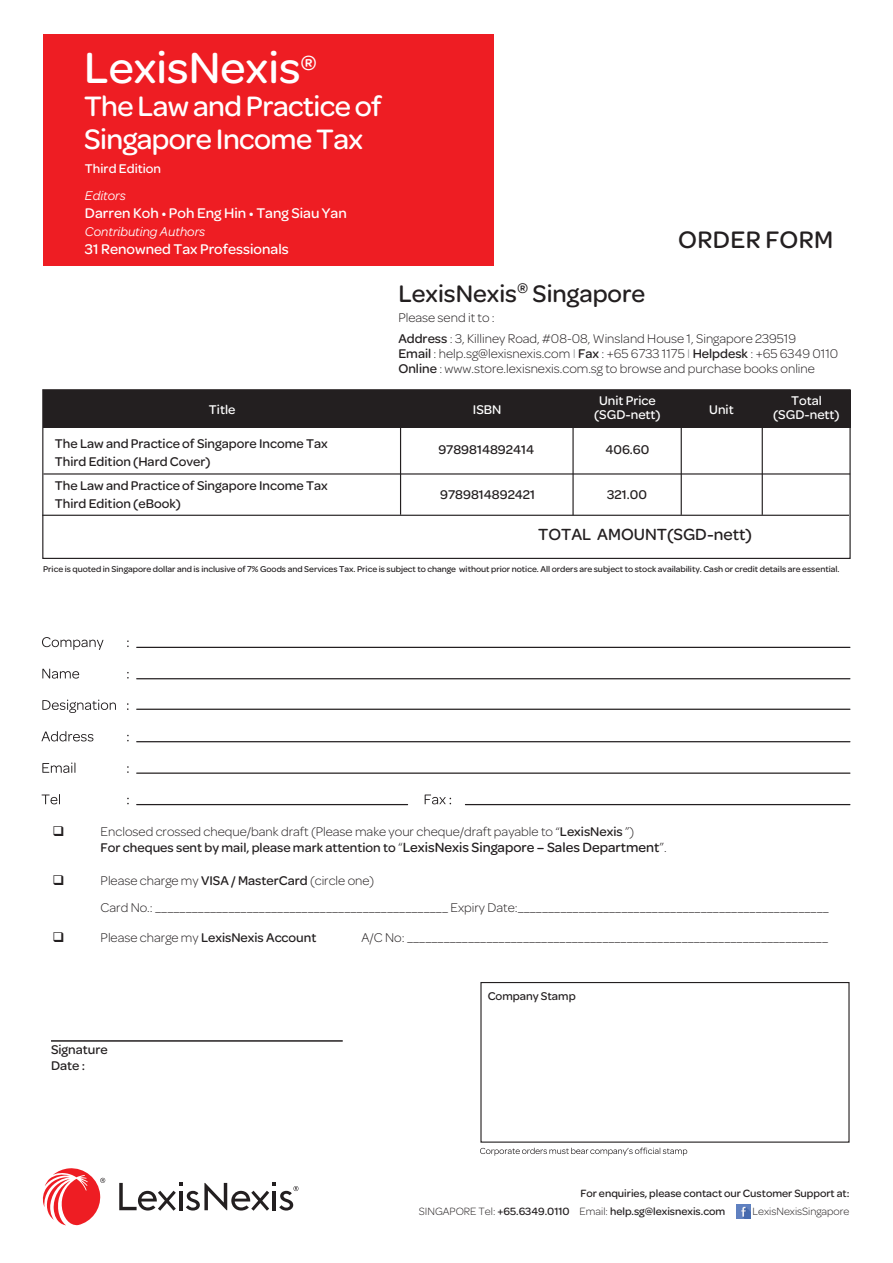
<style>
.page{position:relative;width:893px;height:1263px;background:#fff}
.page>*{position:absolute;margin:0;border:0;box-sizing:border-box;transform-origin:0 0}
.t1{font:500 46.5px "Omnes";color:#fff}
.t2{font:500 30px/33px "Omnes";letter-spacing:-.02em;color:#fff}
.t3{font:500 25.5px "Omnes";color:#231f20}
.t4{font:500 17.25px "Omnes";color:#231f20}
.t5{font:500 15px "Omnes";color:#fff}
.t6{font:300 13.5px/15px "Omnes";color:#231f20}
.t7{font:500 13.5px/18px "Omnes";color:#231f20}
.t8{font:500 13.5px/13.5px "Omnes";color:#fff;text-align:center}
.t9{font:italic 13.5px "Omnes";color:#fff}
.t10{font:500 12px "Omnes";color:#231f20}
.t11{font:500 11.25px/17.7px "Omnes";color:#231f20}
.t12{font:300 11.25px "Omnes";color:#231f20}
.t13{font:500 9px "Omnes";color:#231f20}
.s1{font-weight:500}
.s2{color:#808285}
.s3{font-size:14.25px}
.s4{font-weight:500;font-size:14.25px}
.s5{font-weight:300}
</style>
<div class="page">
<img style="left:737px;top:1204px;width:13px;height:14px">
<svg style="left:119px;top:1183px;width:179px;height:28px"></svg>
<svg style="left:42px;top:1168px;width:63px;height:58px"></svg>
<div style="left:43px;top:34px;width:450px;height:232px;background:#ee1d23"></div>
<hr style="left:51px;top:1040px;width:292px;height:2px;background:#231f20">
<div style="left:42px;top:389px;width:809px;height:170px;border:1px solid #231f20"></div>
<div style="left:43px;top:390px;width:807px;height:38px;background:#231f20"></div>
<hr style="left:572px;top:427px;width:2px;height:88px;background:#231f20">
<hr style="left:681px;top:426px;width:1px;height:89px;background:#231f20">
<hr style="left:762px;top:427px;width:1px;height:88px;background:#231f20">
<hr style="left:400px;top:427px;width:1px;height:88px;background:#231f20">
<svg style="left:42px;top:637px;width:61px;height:13px"></svg>
<svg style="left:42px;top:669px;width:37px;height:10px"></svg>
<svg style="left:42px;top:700px;width:74px;height:13px"></svg>
<svg style="left:41px;top:731px;width:52px;height:10px"></svg>
<svg style="left:42px;top:762px;width:33px;height:11px"></svg>
<svg style="left:42px;top:794px;width:18px;height:10px"></svg>
<svg style="left:425px;top:794px;width:26px;height:10px"></svg>
<hr style="left:465px;top:804px;width:385px;height:1px;background:#231f20">
<hr style="left:136px;top:804px;width:272px;height:1px;background:#231f20">
<hr style="left:136px;top:647px;width:714px;height:1px;background:#231f20">
<hr style="left:136px;top:678px;width:714px;height:1px;background:#231f20">
<hr style="left:136px;top:709px;width:714px;height:1px;background:#231f20">
<hr style="left:136px;top:741px;width:714px;height:1px;background:#231f20">
<hr style="left:136px;top:772px;width:714px;height:2px;background:#231f20">
<div style="left:480px;top:982px;width:369px;height:161px;border:1px solid #231f20"></div>
<svg style="left:480px;top:1147px;width:207px;height:9px"></svg>
<hr style="left:42px;top:515px;width:807px;height:1px;background:#231f20">
<hr style="left:43px;top:473px;width:807px;height:2px;background:#231f20">
<h1 class="t1" style="left:84px;top:41px;width:234px">LexisNexis<sup>®</sup></h1>
<h2 class="t2" style="left:84px;top:89px;width:299px">The Law and Practice of<br>Singapore Income Tax</h2>
<p class="t8" style="left:85px;top:161px;width:78px">Third Edition</p>
<p class="t9" style="left:85px;top:188px;width:42px">Editors</p>
<p class="t5" style="left:85px;top:205px;width:263px">Darren Koh • Poh Eng Hin • Tang Siau Yan</p>
<p class="t9" style="left:85px;top:224px;width:122px">Contributing Authors</p>
<p class="t5" style="left:85px;top:241px;width:205px">31 Renowned Tax Professionals</p>
<p class="t8" style="left:209px;top:402px;width:28px">Title</p>
<p class="t7" style="left:55px;top:434px;width:274px">The Law and Practice of Singapore Income Tax<br>Third Edition (Hard Cover)</p>
<p class="t7" style="left:55px;top:477px;width:274px">The Law and Practice of Singapore Income Tax<br>Third Edition (eBook)</p>
<h3 class="t3" style="left:398px;top:279px;width:249px">LexisNexis<sup>®</sup> Singapore</h3>
<p class="t6" style="left:398px;top:310px;width:98px">Please send it to :</p>
<h3 class="t3" style="left:678px;top:225px;width:36px">Order</h3>
<h3 class="t3" style="left:765px;top:225px;width:69px">Form</h3>
<p class="t6" style="left:398px;top:331px;width:442px"><span class="s1">Address</span> : 3, Killiney Road, #08-08, Winsland House 1, Singapore 239519<br><span class="s1">Email</span> : help.sg@lexisnexis.com <span class="s2">I</span> <span class="s1">Fax</span> : +65 6733 1175 <span class="s2">I</span> <span class="s1">Helpdesk</span> : +65 6349 0110<br><span class="s1">Online</span> : www.store.lexisnexis.com.sg to browse and purchase books online</p>
<p class="t8" style="left:473px;top:402px;width:30px">ISBN</p>
<p class="t8" style="left:594px;top:394px;width:68px">Unit Price (SGD-nett)</p>
<p class="t8" style="left:709px;top:402px;width:26px">Unit</p>
<p class="t7" style="left:438px;top:440px;width:97px">9789814892414</p>
<p class="t7" style="left:440px;top:485px;width:96px">9789814892421</p>
<p class="t7" style="left:605px;top:440px;width:46px">406.60</p>
<p class="t7" style="left:607px;top:485px;width:41px">321.00</p>
<p class="t4" style="left:538px;top:525px;width:215px">TOTAL AMOUNT(SGD-nett)</p>
<p class="t8" style="left:773px;top:394px;width:68px">Total (SGD-nett)</p>
<p class="t13" style="left:43px;top:564px;width:798px">Price is quoted in Singapore dollar and is inclusive of 7% Goods and Services Tax. Price is subject to change without prior notice. All orders are subject to stock availability. Cash or credit details are essential.</p>
<p class="t6" style="left:101px;top:823px;width:568px;line-height:16.5px">Enclosed crossed cheque/bank draft (Please make your cheque/draft payable to “<span class="s1">LexisNexis</span> ”)<br><span class="s1">For cheques sent by mail, please mark attention to</span> <span class="s3">“</span><span class="s4">LexisNexis Singapore – Sales Department</span><span class="s3">”</span>.</p>
<p class="t6" style="left:101px;top:867px;width:730px;line-height:27px">Please charge my <span class="s1">VISA / MasterCard</span> (circle one)<br>Card No.: ________________________________________________ Expiry Date:___________________________________________________</p>
<p class="t7" style="left:101px;top:929px;width:217px"><span class="s5">Please charge my</span> LexisNexis Account</p>
<p class="t6" style="left:362px;top:930px;width:468px">A/C No: _____________________________________________________________________</p>
<p class="t7" style="left:51px;top:1041px;width:58px;line-height:16.5px">Signature<br>Date :</p>
<p class="t10" style="left:488px;top:989px;width:89px">Company Stamp</p>
<p class="t11" style="left:419px;top:1184px;width:432px;text-indent:161px">For enquiries, please contact our Customer Support at:<br><span class="s5">SINGAPORE Tel:</span> +65.6349.0110 <span class="s5">Email:</span> help.sg@lexisnexis.com</p>
<p class="t12" style="left:753px;top:1205px;width:98px">LexisNexisSingapore</p>
</div>
